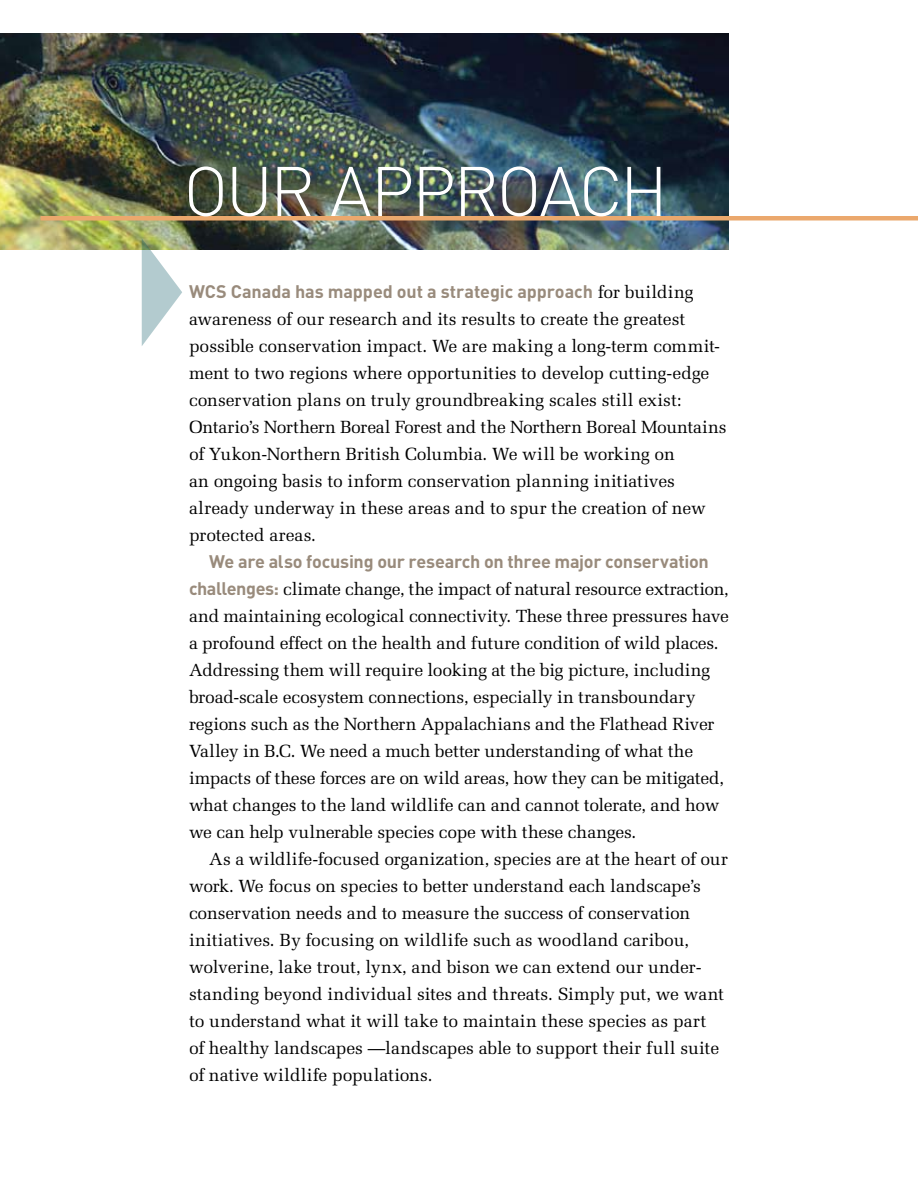
<style>
.page{position:relative;width:918px;height:1188px;background:#fff}
.page>*{position:absolute;margin:0;border:0;box-sizing:border-box;transform-origin:0 0}
.t1{font:300 69px "DIN";letter-spacing:-.03em;color:#fff}
.t2{font:700 18px "DIN";letter-spacing:-.01em;color:#998b7c}
.t3{font:17.7px/27px "Melior";letter-spacing:-.005em;color:#000}
.s1{font-family:"Melior";font-weight:400;font-size:17.7px;color:#000}
.s2{font-family:"DIN";font-weight:700;font-size:18px;color:#998b7c}
</style>
<div class="page">
<img style="left:0;top:34px;width:729px;height:216px">
<hr style="left:40px;top:216px;width:878px;height:4px;background:#eba86d">
<svg style="left:142px;top:238px;width:40px;height:108px"></svg>
<h1 class="t1" style="left:183px;top:149px;width:486px">OUR APPROACH</h1>
<p class="t2" style="left:189px;top:280px;width:506px">WCS Canada has mapped out a strategic approach <span class="s1">for building</span></p>
<p class="t3" style="left:189px;top:306px;width:539px">awareness of our research and its results to create the greatest possible conservation impact. We are making a long-term commit&shy;ment to two regions where opportunities to develop cutting-edge conservation plans on truly groundbreaking scales still exist:<br>Ontario’s Northern Boreal Forest and the Northern Boreal Mountains of Yukon-Northern British Columbia. We will be working on<br>an ongoing basis to inform conservation planning initiatives already underway in these areas and to spur the creation of new protected areas.</p>
<p class="t2" style="left:209px;top:550px;width:501px">We are also focusing our research on three major conservation</p>
<p class="t3" style="left:189px;top:576px;width:541px"><span class="s2">challenges:</span> climate change, the impact of natural resource extraction, and maintaining ecological connectivity. These three pressures have a profound effect on the health and future condition of wild places.<br>Addressing them will require looking at the big picture, including broad-scale ecosystem connections, especially in transboundary regions such as the Northern Appalachians and the Flathead River Valley in B.C. We need a much better understanding of what the impacts of these forces are on wild areas, how they can be mitigated, what changes to the land wildlife can and cannot tolerate, and how we can help vulnerable species cope with these changes.</p>
<p class="t3" style="left:189px;top:846px;width:540px;text-indent:20px">As a wildlife-focused organization, species are at the heart of our work. We focus on species to better understand each landscape’s conservation needs and to measure the success of conservation initiatives. By focusing on wildlife such as woodland caribou, wolverine, lake trout, lynx, and bison we can extend our under&shy;standing beyond individual sites and threats. Simply put, we want to understand what it will take to maintain these species as part<br>of healthy landscapes —landscapes able to support their full suite of native wildlife populations.</p>
</div>
